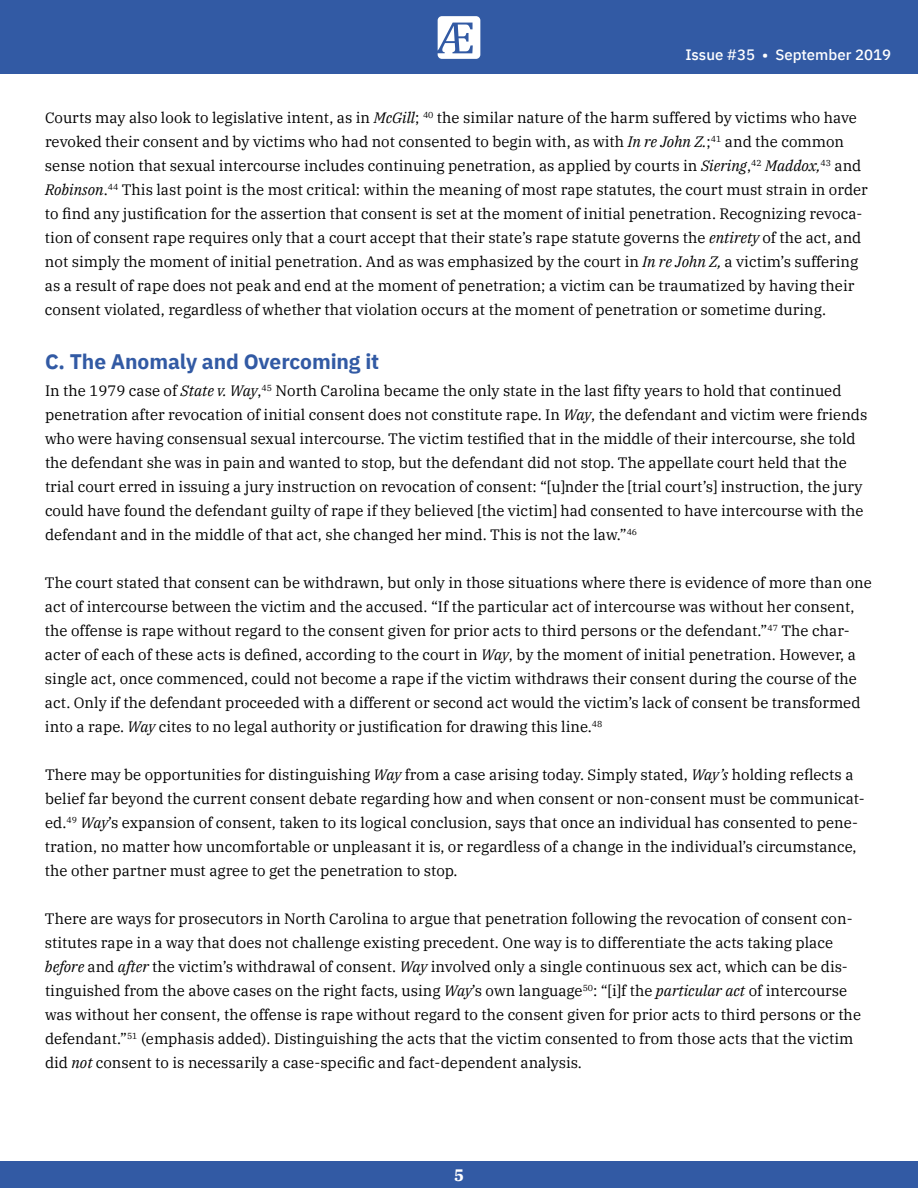
<style>
.page{position:relative;width:918px;height:1188px;background:#fff}
.page>*{position:absolute;margin:0;border:0;box-sizing:border-box;transform-origin:0 0}
.t1{font:700 21px "IBM Plex Sans";letter-spacing:-.005em;color:#325aa4}
.t2{font:700 16.5px "IBM Plex Serif";color:#fff}
.t3{font:15px/24px "IBM Plex Serif";color:#000}
.t4{font:500 15px "IBM Plex Sans";color:#fff}
.s1{font-style:italic}
</style>
<div class="page">
<div style="left:0;top:0;width:918px;height:74px;background:#325aa4"></div>
<div style="left:0;top:1161px;width:918px;height:27px;background:#325aa4"></div>
<svg style="left:438px;top:16px;width:42px;height:43px"></svg>
<p class="t4" style="left:685px;top:43px;width:207px">Issue #35 • September 2019</p>
<p class="t3" style="left:45px;top:105px;width:824px">Courts may also look to legislative intent, as in <span class="s1">McGill</span>; <sup>40</sup> the similar nature of the harm suffered by victims who have revoked their consent and by victims who had not consented to begin with, as with <span class="s1">In re John Z.</span>;<sup>41</sup> and the common sense notion that sexual intercourse includes continuing penetration, as applied by courts in <span class="s1">Siering</span>,<sup>42</sup> <span class="s1">Maddox,</span><sup>43</sup> and <span class="s1">Robinson</span>.<sup>44</sup> This last point is the most critical: within the meaning of most rape statutes, the court must strain in order to find any justification for the assertion that consent is set at the moment of initial penetration. Recognizing revoca&shy;tion of consent rape requires only that a court accept that their state’s rape statute governs the <span class="s1">entirety</span> of the act, and not simply the moment of initial penetration. And as was emphasized by the court in <span class="s1">In re John Z,</span> a victim’s suffering as a result of rape does not peak and end at the moment of penetration; a victim can be traumatized by having their consent violated, regardless of whether that violation occurs at the moment of penetration or sometime during.</p>
<h1 class="t1" style="left:45px;top:345px;width:336px">C. The Anomaly and Overcoming it</h1>
<p class="t3" style="left:45px;top:378px;width:824px">In the 1979 case of <span class="s1">State v. Way</span>,<sup>45</sup> North Carolina became the only state in the last fifty years to hold that continued penetration after revocation of initial consent does not constitute rape. In <span class="s1">Way</span>, the defendant and victim were friends who were having consensual sexual intercourse. The victim testified that in the middle of their intercourse, she told the defendant she was in pain and wanted to stop, but the defendant did not stop. The appellate court held that the trial court erred in issuing a jury instruction on revocation of consent: “[u]nder the [trial court’s] instruction, the jury could have found the defendant guilty of rape if they believed [the victim] had consented to have intercourse with the defendant and in the middle of that act, she changed her mind. This is not the law.”<sup>46</sup></p>
<p class="t3" style="left:45px;top:570px;width:828px">The court stated that consent can be withdrawn, but only in those situations where there is evidence of more than one act of intercourse between the victim and the accused. “If the particular act of intercourse was without her consent, the offense is rape without regard to the consent given for prior acts to third persons or the defendant.”<sup>47</sup> The char&shy;acter of each of these acts is defined, according to the court in <span class="s1">Way</span>, by the moment of initial penetration. However, a single act, once commenced, could not become a rape if the victim withdraws their consent during the course of the act. Only if the defendant proceeded with a different or second act would the victim’s lack of consent be transformed into a rape. <span class="s1">Way</span> cites to no legal authority or justification for drawing this line.<sup>48</sup></p>
<p class="t3" style="left:45px;top:762px;width:821px">There may be opportunities for distinguishing <span class="s1">Way</span> from a case arising today. Simply stated, <span class="s1">Way’s</span> holding reflects a belief far beyond the current consent debate regarding how and when consent or non-consent must be communicat&shy;ed.<sup>49</sup> <span class="s1">Way</span>’s expansion of consent, taken to its logical conclusion, says that once an individual has consented to pene&shy;tration, no matter how uncomfortable or unpleasant it is, or regardless of a change in the individual’s circumstance, the other partner must agree to get the penetration to stop.</p>
<p class="t3" style="left:45px;top:906px;width:818px">There are ways for prosecutors in North Carolina to argue that penetration following the revocation of consent con&shy;stitutes rape in a way that does not challenge existing precedent. One way is to differentiate the acts taking place <span class="s1">before</span> and <span class="s1">after</span> the victim’s withdrawal of consent. <span class="s1">Way</span> involved only a single continuous sex act, which can be dis&shy;tinguished from the above cases on the right facts, using <span class="s1">Way</span>’s own language<sup>50</sup>: “[i]f the <span class="s1">particular act</span> of intercourse was without her consent, the offense is rape without regard to the consent given for prior acts to third persons or the defendant.”<sup>51</sup> (emphasis added). Distinguishing the acts that the victim consented to from those acts that the victim did <span class="s1">not</span> consent to is necessarily a case-specific and fact-dependent analysis.</p>
<p class="t2" style="left:454px;top:1162px;width:11px">5</p>
</div>
